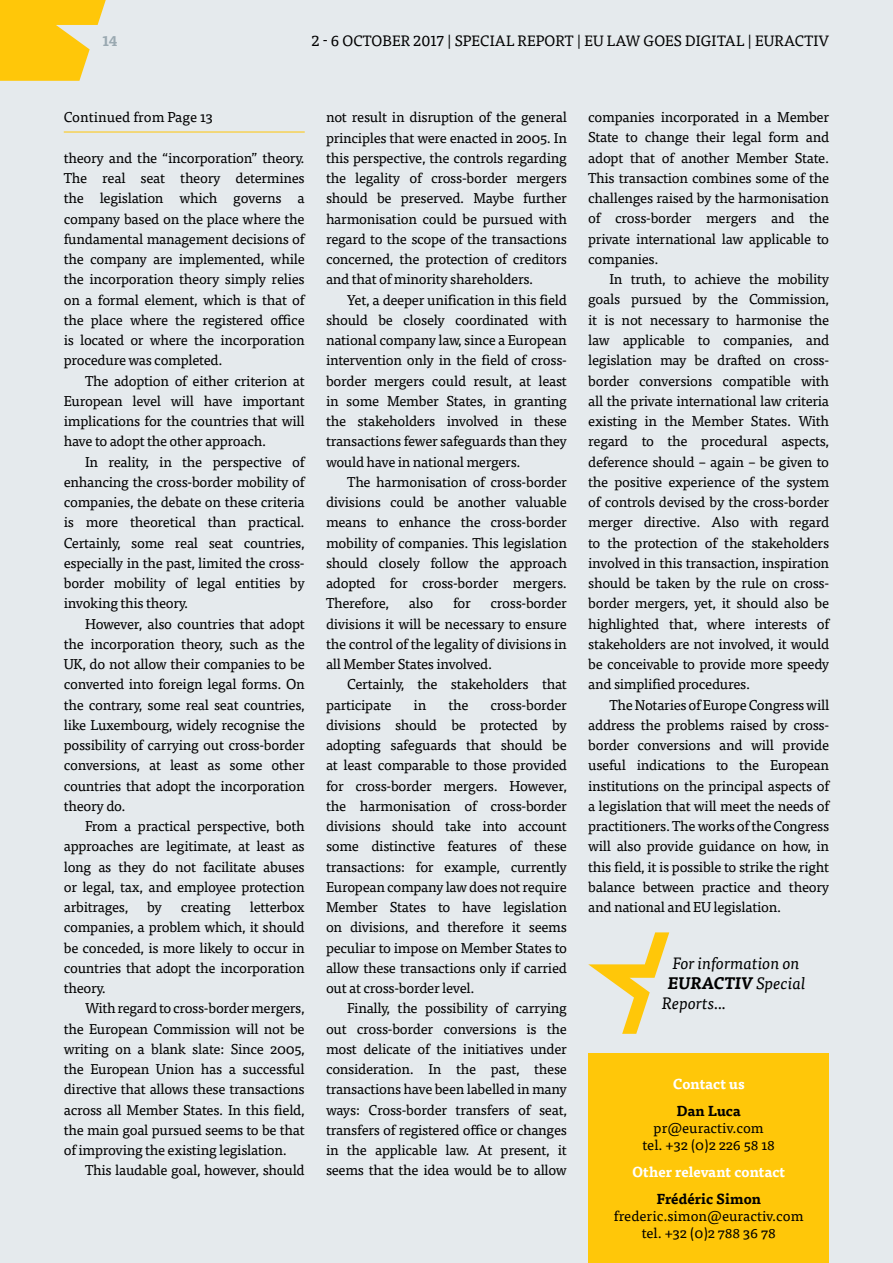
<style>
.page{position:relative;width:893px;height:1263px;background:#e5eaed}
.page>*{position:absolute;margin:0;border:0;box-sizing:border-box;transform-origin:0 0}
.t1{font:italic 16.5px "Tisa Pro";color:#000}
.t2{font:italic 700 16.5px "Tisa Pro";color:#000}
.t3{font:15px "Tisa Pro";letter-spacing:.01em;color:#000}
.t4{font:14.25px/20.2px "Tisa Pro";letter-spacing:-.02em;color:#000;text-align:justify}
.t5{font:14.25px/17.1px "Tisa Pro";color:#000;text-align:center}
.t6{font:700 14.25px "Tisa Pro";color:#fff}
.t7{font:700 14.25px "Tisa Pro";color:#000}
.t8{font:700 14.25px "Tisa Pro";color:#9aa9b1}
.s1{font-weight:400}
</style>
<div class="page">
<svg style="left:0;top:0;width:106px;height:81px"></svg>
<hr style="left:64px;top:132px;width:241px;height:1px;background:#ffc709">
<div style="left:588px;top:1054px;width:241px;height:209px;background:#ffc709"></div>
<svg style="left:588px;top:932px;width:81px;height:102px"></svg>
<p class="t8" style="left:102px;top:29px;width:17px">14</p>
<p class="t3" style="left:312px;top:30px;width:519px">2 - 6 OCTOBER 2017 | SPECIAL REPORT | EU LAW GOES DIGITAL | EURACTIV</p>
<p class="t5" style="left:64px;top:108px;width:151px">Continued from Page 13</p>
<p class="t4" style="left:64px;top:147px;width:242px">theory and the “incorporation” theory.<br>The real seat theory determines the legislation which governs a company based on the place where the fundamental management decisions of the company are implemented, while the incorporation theory simply relies on a formal element, which is that of the place where the registered office is located or where the incorporation procedure was completed.</p>
<p class="t4" style="left:64px;top:370px;width:242px;text-indent:21px">The adoption of either criterion at European level will have important implications for the countries that will have to adopt the other approach.</p>
<p class="t4" style="left:64px;top:451px;width:242px;text-indent:21px">In reality, in the perspective of enhancing the cross-border mobility of companies, the debate on these criteria is more theoretical than practical.<br>Certainly, some real seat countries, especially in the past, limited the cross&shy;border mobility of legal entities by invoking this theory.</p>
<p class="t4" style="left:64px;top:613px;width:242px;text-indent:21px">However, also countries that adopt the incorporation theory, such as the UK, do not allow their companies to be converted into foreign legal forms. On the contrary, some real seat countries, like Luxembourg, widely recognise the possibility of carrying out cross-border conversions, at least as some other countries that adopt the incorporation theory do.</p>
<p class="t4" style="left:64px;top:815px;width:242px;text-indent:21px">From a practical perspective, both approaches are legitimate, at least as long as they do not facilitate abuses or legal, tax, and employee protection arbitrages,</p>
<p class="t4" style="left:64px;top:896px;width:242px;text-indent:186px">letterbox companies, a problem which, it should be conceded, is more likely to occur in countries that adopt the incorporation theory.</p>
<p class="t4" style="left:64px;top:997px;width:242px;text-indent:21px">With regard to cross-border mergers, the European Commission will not be writing on a blank slate: Since 2005, the European Union has a successful directive that allows these transactions across all Member States. In this field, the main goal pursued seems to be that of improving the existing legislation.</p>
<p class="t4" style="left:85px;top:1159px;width:221px">This laudable goal, however, should</p>
<p class="t4" style="left:147px;top:896px;width:16px">by</p>
<p class="t4" style="left:181px;top:896px;width:52px">creating</p>
<p class="t4" style="left:326px;top:106px;width:242px">not result in disruption of the general principles that were enacted in 2005. In this perspective, the controls regarding the legality of cross-border mergers should be preserved. Maybe further harmonisation could be pursued with regard to the scope of the transactions concerned, the protection of creditors and that of minority shareholders.</p>
<p class="t4" style="left:326px;top:289px;width:242px;text-indent:21px">Yet, a deeper unification in this field should be closely coordinated with national company law, since a European intervention only in the field of cross&shy;border mergers could result, at least in some Member States, in granting the stakeholders involved in these transactions fewer safeguards than they would have in national mergers.</p>
<p class="t4" style="left:326px;top:471px;width:242px;text-indent:21px">The harmonisation of cross-border divisions could be another valuable means to enhance the cross-border mobility of companies. This legislation should closely follow the approach adopted for cross-border mergers.<br>Therefore,</p>
<p class="t4" style="left:326px;top:592px;width:242px;text-indent:165px">cross-border divisions it will be necessary to ensure the control of the legality of divisions in all Member States involved.</p>
<p class="t4" style="left:326px;top:673px;width:242px;text-indent:21px">Certainly, the stakeholders that participate</p>
<p class="t4" style="left:409px;top:592px;width:26px">also</p>
<p class="t4" style="left:453px;top:592px;width:19px">for</p>
<p class="t4" style="left:326px;top:694px;width:242px;text-indent:165px">cross-border divisions should be protected by adopting safeguards that should be at least comparable to those provided for cross-border mergers. However, the harmonisation of cross-border divisions should take into account some distinctive features of these transactions: for example, currently European company law does not require Member States to have legislation on divisions, and therefore it seems peculiar to impose on Member States to allow these transactions only if carried out at cross-border level.</p>
<p class="t4" style="left:326px;top:997px;width:242px;text-indent:21px">Finally, the possibility of carrying out cross-border conversions is the most delicate of the initiatives under consideration. In the past, these transactions have been labelled in many ways: Cross-border transfers of seat, transfers of registered office or changes in the applicable law. At present, it seems that the idea would be to allow</p>
<p class="t4" style="left:414px;top:694px;width:14px">in</p>
<p class="t4" style="left:448px;top:694px;width:22px">the</p>
<p class="t4" style="left:588px;top:106px;width:242px">companies incorporated in a Member State to change their legal form and adopt that of another Member State.<br>This transaction combines some of the challenges raised by the harmonisation of cross-border mergers and the private international law applicable to companies.</p>
<p class="t4" style="left:588px;top:268px;width:242px;text-indent:21px">In truth, to achieve the mobility goals pursued by the Commission, it is not necessary to harmonise the law applicable to companies, and legislation may be drafted on cross&shy;border conversions compatible with all the private international law criteria existing in the Member States. With regard to the procedural aspects, deference should – again – be given to the positive experience of the system of controls devised by the cross-border merger directive. Also with regard to the protection of the stakeholders involved in this transaction, inspiration should be taken by the rule on cross&shy;border mergers, yet, it should also be highlighted that, where interests of stakeholders are not involved, it would be conceivable to provide more speedy and simplified procedures.</p>
<p class="t4" style="left:588px;top:693px;width:242px;text-indent:21px">The Notaries of Europe Congress will address the problems raised by cross&shy;border conversions and will provide useful indications to the European institutions on the principal aspects of a legislation that will meet the needs of practitioners. The works of the Congress will also provide guidance on how, in this field, it is possible to strike the right balance between practice and theory and national and EU legislation.</p>
<p class="t1" style="left:672px;top:951px;width:129px">For information on</p>
<p class="t2" style="left:668px;top:970px;width:140px">EURACTIV <span class="s1">Special</span></p>
<p class="t1" style="left:662px;top:991px;width:66px">Reports...</p>
<p class="t6" style="left:673px;top:1072px;width:73px">Contact us</p>
<p class="t7" style="left:677px;top:1099px;width:66px">Dan Luca</p>
<p class="t5" style="left:643px;top:1119px;width:134px">pr@euractiv.com tel. +32 (0)2 226 58 18</p>
<p class="t6" style="left:632px;top:1160px;width:155px">Other relevant contact</p>
<p class="t7" style="left:656px;top:1187px;width:106px">Frédéric Simon</p>
<p class="t5" style="left:614px;top:1207px;width:191px">frederic.simon@euractiv.com tel. +32 (0)2 788 36 78</p>
</div>
